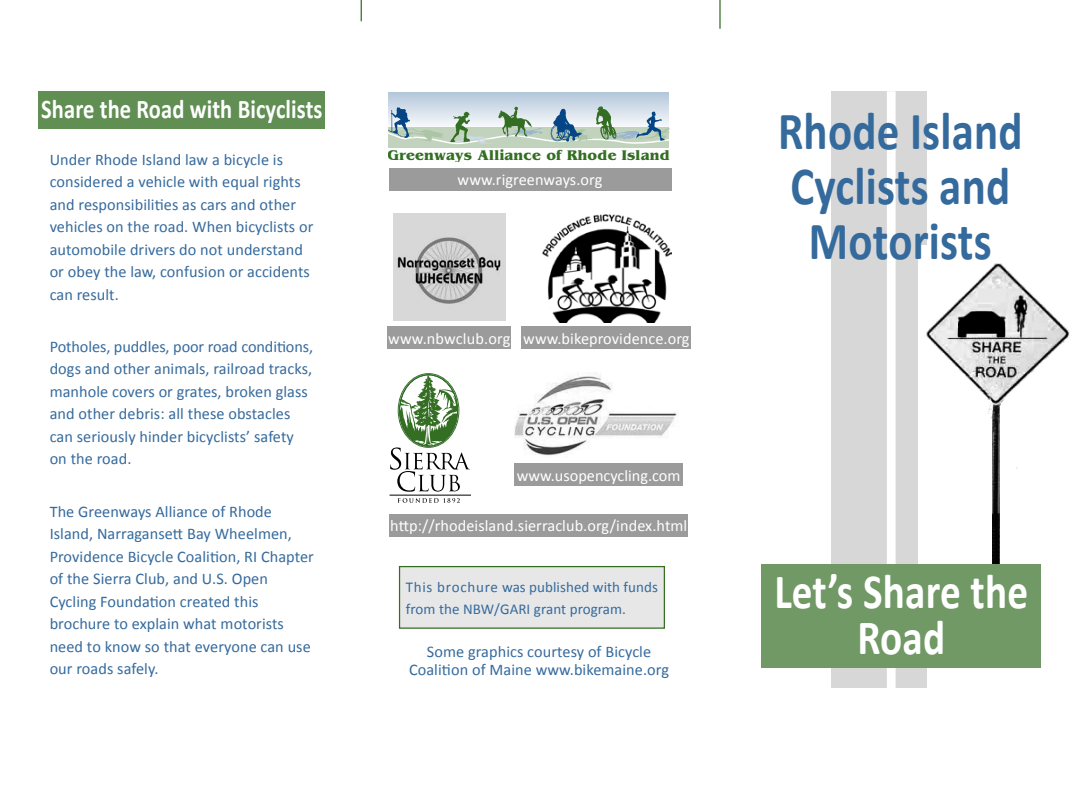
<style>
.page{position:relative;width:1080px;height:810px;background:#fff}
.page>*{position:absolute;margin:0;border:0;box-sizing:border-box;transform-origin:0 0}
.t1{font:700 54px/55px "Calibri";letter-spacing:.005em;color:#356a9d;text-align:center;scale:.83 1}
.t2{font:700 49.5px/46.2px "Calibri";letter-spacing:.005em;color:#fff;text-align:center;scale:.83 1}
.t3{font:700 27px "Calibri";letter-spacing:.005em;color:#fff;scale:.83 1}
.t4{font:16.25px/22.5px "Calibri";letter-spacing:.005em;color:#356a9d}
.t5{font:16.25px "Calibri";letter-spacing:.005em;color:#fff}
.t6{font:15px/22.5px "Calibri";letter-spacing:.005em;color:#356a9d}
.t7{font:700 14.62px "Benguiat";letter-spacing:.015em;color:#336e23}
</style>
<div class="page">
<div style="left:38px;top:91px;width:287px;height:38px;background:#608e53"></div>
<div style="left:400px;top:567px;width:264px;height:61px;background:#e7e7e7"></div>
<div style="left:399px;top:566px;width:266px;height:63px;border:1px solid #336e23"></div>
<div style="left:388px;top:125px;width:281px;height:23px;background:#c2d3bd"></div>
<div style="left:388px;top:92px;width:281px;height:34px;background:#c1d1e1"></div>
<svg style="left:389px;top:106px;width:281px;height:38px"></svg>
<div style="left:389px;top:168px;width:283px;height:23px;background:#9b9b9c"></div>
<div style="left:522px;top:327px;width:169px;height:22px;background:#9b9b9c"></div>
<img style="left:394px;top:214px;width:111px;height:106px">
<img style="left:542px;top:215px;width:130px;height:107px">
<div style="left:388px;top:327px;width:123px;height:22px;background:#9b9b9c"></div>
<hr style="left:390px;top:495px;width:81px;height:1px;background:#000">
<svg style="left:398px;top:498px;width:62px;height:5px"></svg>
<svg style="left:390px;top:374px;width:80px;height:118px"></svg>
<div style="left:399px;top:375px;width:59px;height:71px;border:1px solid #336e23;border-radius:50%"></div>
<div style="left:398px;top:373px;width:61px;height:75px;border:1px solid #336e23;border-radius:50%"></div>
<img style="left:514px;top:373px;width:163px;height:83px">
<div style="left:390px;top:514px;width:298px;height:22px;background:#9b9b9c"></div>
<div style="left:514px;top:463px;width:169px;height:23px;background:#9b9b9c"></div>
<div style="left:831px;top:91px;width:96px;height:597px;background:#d7d7d7"></div>
<div style="left:887px;top:91px;width:9px;height:598px;background:#fff"></div>
<img style="left:919px;top:245px;width:151px;height:319px">
<div style="left:761px;top:564px;width:280px;height:104px;background:#709965"></div>
<svg style="left:361px;top:0;width:1px;height:21px"></svg>
<hr style="left:719px;top:0;width:2px;height:29px;background:#336e23">
<h3 class="t3" style="left:41px;top:93px;width:340px">Share the Road with Bicyclists</h3>
<p class="t4" style="left:50px;top:147px;width:265px">Under Rhode Island law a bicycle is considered a vehicle with equal rights and responsibilities as cars and other vehicles on the road. When bicyclists or automobile drivers do not understand or obey the law, confusion or accidents can result.</p>
<p class="t4" style="left:50px;top:335px;width:265px">Potholes, puddles, poor road conditions, dogs and other animals, railroad tracks, manhole covers or grates, broken glass and other debris: all these obstacles can seriously hinder bicyclists’ safety on the road.</p>
<p class="t4" style="left:50px;top:499px;width:266px">The Greenways Alliance of Rhode Island, Narragansett Bay Wheelmen, Providence Bicycle Coalition, RI Chapter of the Sierra Club, and U.S. Open Cycling Foundation created this brochure to explain what motorists need to know so that everyone can use our roads safely.</p>
<p class="t7" style="left:388px;top:146px;width:284px">Greenways Alliance of Rhode Island</p>
<p class="t5" style="left:458px;top:170px;width:146px">www.rigreenways.org</p>
<p class="t5" style="left:388px;top:328px;width:303px">www.nbwclub.org www.bikeprovidence.org</p>
<p class="t5" style="left:517px;top:465px;width:165px">www.usopencycling.com</p>
<p class="t5" style="left:390px;top:516px;width:299px">http://rhodeisland.sierraclub.org/index.html</p>
<p class="t6" style="left:406px;top:575px;width:254px">This brochure was published with funds from the NBW/GARI grant program.</p>
<p class="t4" style="left:409px;top:642px;width:262px;line-height:17.5px;text-align:center">Some graphics courtesy of Bicycle<br>Coalition of Maine www.bikemaine.org</p>
<h1 class="t1" style="left:778px;top:101px;width:296px">Rhode Island<br>Cyclists and<br>Motorists</h1>
<h2 class="t2" style="left:774px;top:566px;width:307px">Let’s Share the<br>Road</h2>
</div>
